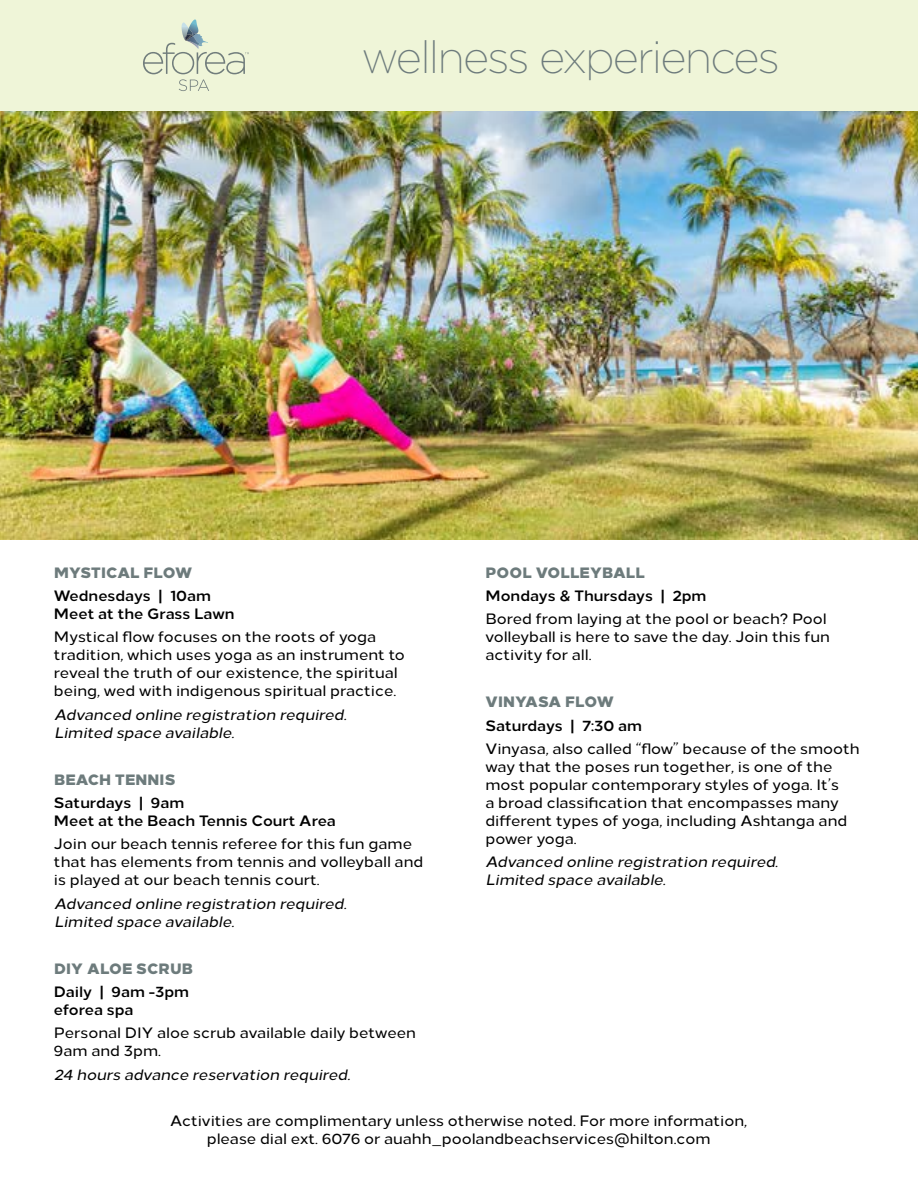
<style>
.page{position:relative;width:918px;height:1188px;background:#fff}
.page>*{position:absolute;margin:0;border:0;box-sizing:border-box;transform-origin:0 0}
.t1{font:200 45px "Gotham";letter-spacing:-.04em;color:#6d7b7c}
.t2{font:500 15px/18px "Loew";color:#000}
.t3{font:italic 500 15px/18px "Loew";color:#000}
.t4{font:700 15px/18px "Loew";color:#000}
.t5{font:800 15px "Loew";letter-spacing:.01em;color:#6d7b7c}
</style>
<div class="page">
<img style="left:0;top:111px;width:918px;height:429px">
<div style="left:0;top:0;width:918px;height:111px;background:#eff5d8"></div>
<svg style="left:143px;top:19px;width:106px;height:72px"></svg>
<h1 class="t1" style="left:362px;top:29px;width:420px">wellness experiences</h1>
<p class="t5" style="left:54px;top:559px;width:140px">MYSTICAL FLOW</p>
<p class="t4" style="left:54px;top:585px;width:182px">Wednesdays | 10am<br>Meet at the Grass Lawn</p>
<p class="t2" style="left:54px;top:627px;width:352px">Mystical flow focuses on the roots of yoga tradition, which uses yoga as an instrument to reveal the truth of our existence, the spiritual being, wed with indigenous spiritual practice.</p>
<p class="t3" style="left:54px;top:704px;width:298px">Advanced online registration required.<br>Limited space available.</p>
<p class="t5" style="left:54px;top:766px;width:123px">BEACH TENNIS</p>
<p class="t4" style="left:54px;top:792px;width:283px">Saturdays | 9am<br>Meet at the Beach Tennis Court Area</p>
<p class="t2" style="left:54px;top:834px;width:371px">Join our beach tennis referee for this fun game that has elements from tennis and volleyball and is played at our beach tennis court.</p>
<p class="t3" style="left:54px;top:893px;width:298px">Advanced online registration required.<br>Limited space available.</p>
<p class="t5" style="left:54px;top:955px;width:140px">DIY ALOE SCRUB</p>
<p class="t4" style="left:54px;top:981px;width:137px">Daily | 9am -3pm eforea spa</p>
<p class="t2" style="left:54px;top:1023px;width:364px">Personal DIY aloe scrub available daily between<br>9am and 3pm.</p>
<p class="t3" style="left:54px;top:1064px;width:302px">24 hours advance reservation required.</p>
<p class="t5" style="left:486px;top:559px;width:161px">POOL VOLLEYBALL</p>
<p class="t4" style="left:485px;top:585px;width:223px">Mondays &amp; Thursdays | 2pm</p>
<p class="t2" style="left:485px;top:609px;width:346px">Bored from laying at the pool or beach? Pool volleyball is here to save the day. Join this fun activity for all.</p>
<p class="t5" style="left:486px;top:689px;width:130px">VINYASA FLOW</p>
<p class="t4" style="left:485px;top:715px;width:158px">Saturdays | 7:30 am</p>
<p class="t2" style="left:485px;top:738px;width:376px">Vinyasa, also called “flow” because of the smooth way that the poses run together, is one of the most popular contemporary styles of yoga. It’s<br>a broad classification that encompasses many different types of yoga, including Ashtanga and power yoga.</p>
<p class="t3" style="left:485px;top:852px;width:298px">Advanced online registration required.<br>Limited space available.</p>
<p class="t2" style="left:170px;top:1110px;width:578px;text-align:center">Activities are complimentary unless otherwise noted. For more information, please dial ext. 6076 or auahh_poolandbeachservices@hilton.com</p>
</div>
